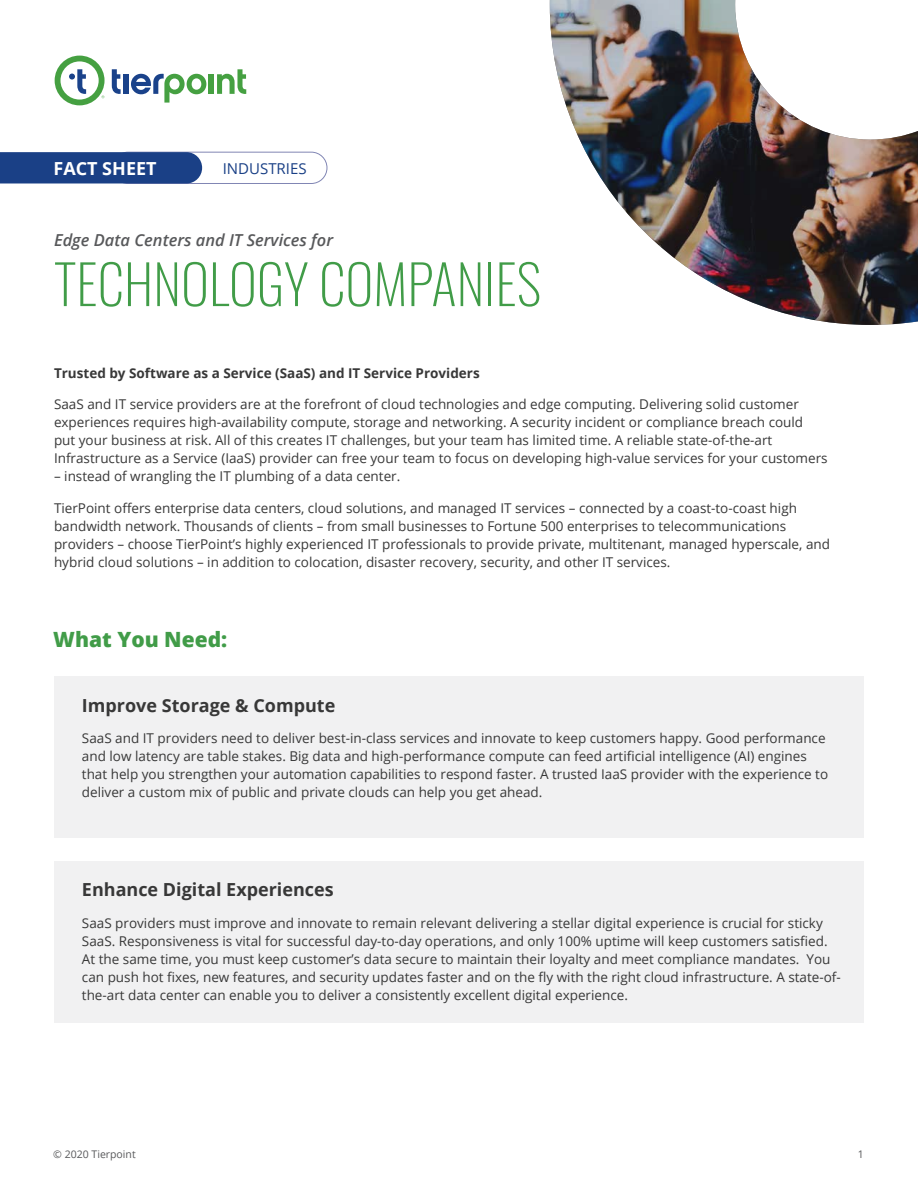
<style>
.page{position:relative;width:918px;height:1188px;background:#fff}
.page>*{position:absolute;margin:0;border:0;box-sizing:border-box;transform-origin:0 0}
.t1{font:200 54px "Oswald";color:#419c48}
.t2{font:800 21px "Open Sans";color:#419c48}
.t3{font:700 18px "Open Sans";color:#383838}
.t4{font:700 18px "Open Sans";color:#fff}
.t5{font:italic 600 16.5px "Open Sans";color:#58595b}
.t6{font:15px "Open Sans";color:#1a4086}
.t7{font:13.5px/18px "Open Sans";color:#383838}
.t8{font:700 13.5px "Open Sans";color:#383838}
.t9{font:10.5px "Open Sans";color:#58595b}
</style>
<div class="page">
<svg style="left:112px;top:69px;width:9px;height:25px"></svg>
<div style="left:124px;top:74px;width:5px;height:20px;background:#1a428a"></div>
<svg style="left:131px;top:73px;width:75px;height:30px"></svg>
<div style="left:209px;top:74px;width:5px;height:20px;background:#45a041"></div>
<svg style="left:217px;top:69px;width:29px;height:25px"></svg>
<svg style="left:55px;top:56px;width:50px;height:49px"></svg>
<div style="left:112px;top:152px;width:215px;height:32px;border:1px solid #8186b4;border-radius:16px"></div>
<div style="left:0;top:152px;width:202px;height:31px;background:#1a4086"></div>
<img style="left:550px;top:0;width:368px;height:325px">
<div style="left:54px;top:676px;width:810px;height:162px;background:#f1f1f2"></div>
<div style="left:54px;top:861px;width:810px;height:162px;background:#f1f1f2"></div>
<h3 class="t4" style="left:53px;top:155px;width:105px">FACT SHEET</h3>
<p class="t6" style="left:223px;top:158px;width:85px">INDUSTRIES</p>
<p class="t5" style="left:54px;top:229px;width:281px">Edge Data Centers and IT Services for</p>
<h1 class="t1" style="left:54px;top:236px;width:489px">TECHNOLOGY COMPANIES</h1>
<p class="t8" style="left:54px;top:363px;width:427px">Trusted by Software as a Service (SaaS) and IT Service Providers</p>
<p class="t7" style="left:54px;top:395px;width:775px">SaaS and IT service providers are at the forefront of cloud technologies and edge computing. Delivering solid customer experiences requires high-availability compute, storage and networking. A security incident or compliance breach could put your business at risk. All of this creates IT challenges, but your team has limited time. A reliable state-of-the-art Infrastructure as a Service (IaaS) provider can free your team to focus on developing high-value services for your customers</p>
<p class="t7" style="left:54px;top:467px;width:348px">– instead of wrangling the IT plumbing of a data center.</p>
<p class="t7" style="left:54px;top:498px;width:778px">TierPoint offers enterprise data centers, cloud solutions, and managed IT services – connected by a coast-to-coast high bandwidth network. Thousands of clients – from small businesses to Fortune 500 enterprises to telecommunications providers – choose TierPoint’s highly experienced IT professionals to provide private, multitenant, managed hyperscale, and hybrid cloud solutions – in addition to colocation, disaster recovery, security, and other IT services.</p>
<h2 class="t2" style="left:53px;top:623px;width:175px">What You Need:</h2>
<h3 class="t3" style="left:82px;top:692px;width:255px">Improve Storage &amp; Compute</h3>
<p class="t7" style="left:82px;top:729px;width:748px">SaaS and IT providers need to deliver best-in-class services and innovate to keep customers happy. Good performance and low latency are table stakes. Big data and high-performance compute can feed artificial intelligence (AI) engines that help you strengthen your automation capabilities to respond faster. A trusted IaaS provider with the experience to deliver a custom mix of public and private clouds can help you get ahead.</p>
<h3 class="t3" style="left:82px;top:877px;width:253px">Enhance Digital Experiences</h3>
<p class="t7" style="left:82px;top:914px;width:760px">SaaS providers must improve and innovate to remain relevant delivering a stellar digital experience is crucial for sticky SaaS. Responsiveness is vital for successful day-to-day operations, and only 100% uptime will keep customers satisfied.<br>At the same time, you must keep customer’s data secure to maintain their loyalty and meet compliance mandates. You can push hot fixes, new features, and security updates faster and on the fly with the right cloud infrastructure. A state-of&shy;the-art data center can enable you to deliver a consistently excellent digital experience.</p>
<p class="t9" style="left:53px;top:1147px;width:84px">© 2020 Tierpoint</p>
<p class="t9" style="left:858px;top:1147px;width:8px">1</p>
</div>
